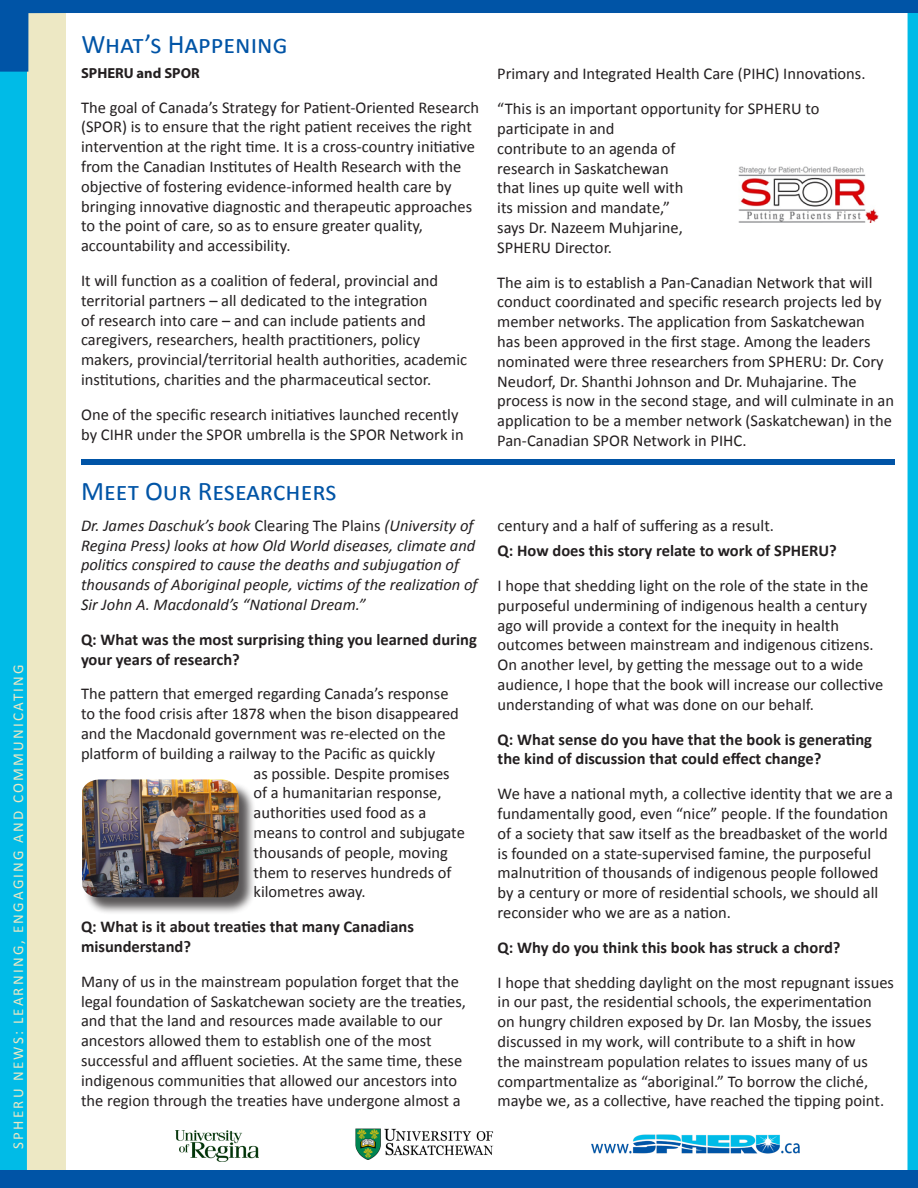
<style>
.page{position:relative;width:918px;height:1188px;background:#fff}
.page>*{position:absolute;margin:0;border:0;box-sizing:border-box;transform-origin:0 0}
.Headline{font:27px "Calibri";color:#0054a6}
.t1{font:16.5px/19.8px "Calibri";color:#231f20}
.t2{font:700 16.5px/19.8px "Calibri";color:#231f20}
.t3{font:italic 16.5px/19.8px "Calibri";color:#231f20}
.t4{font:15px "Calibri";letter-spacing:.15em;color:#ede8c4}
.t5{font:700 14.55px "Myriad Pro";color:#231f20}
.s1{font-style:normal}
</style>
<div class="page">
<div style="left:6px;top:4px;width:60px;height:1184px;background:#ede8c4"></div>
<div style="left:0;top:0;width:27px;height:1188px;background:#00bbe7"></div>
<img style="left:592px;top:1134px;width:208px;height:20px">
<div style="left:908px;top:72px;width:10px;height:1099px;background:#00bbe7"></div>
<svg style="left:0;top:0;width:918px;height:72px"></svg>
<div style="left:0;top:1171px;width:918px;height:17px;background:#0054a6"></div>
<div style="left:81px;top:459px;width:814px;height:6px;background:#0054a6"></div>
<img style="left:355px;top:1129px;width:139px;height:31px">
<img style="left:176px;top:1130px;width:82px;height:31px">
<div style="left:83px;top:781px;width:174px;height:134px;background:#231f20;opacity:.75"></div>
<img style="left:82px;top:779px;width:157px;height:118px">
<img style="left:738px;top:166px;width:140px;height:57px">
<p class="t4" style="left:9px;top:1149px;width:486px;rotate:-90deg">SPHERU NEWS: LEARNING, ENGAGING AND COMMUNICATING</p>
<p class="Headline" style="left:82px;top:27px;width:208px">What’s Happening</p>
<p class="t5" style="left:81px;top:63px;width:120px">SPHERU and SPOR</p>
<p class="t1" style="left:81px;top:97px;width:400px">The goal of Canada’s Strategy for Patient-Oriented Research (SPOR) is to ensure that the right patient receives the right intervention at the right time. It is a cross-country initiative from the Canadian Institutes of Health Research with the objective of fostering evidence-informed health care by bringing innovative diagnostic and therapeutic approaches to the point of care, so as to ensure greater quality, accountability and accessibility.</p>
<p class="t1" style="left:81px;top:271px;width:388px">It will function as a coalition of federal, provincial and territorial partners – all dedicated to the integration<br>of research into care – and can include patients and caregivers, researchers, health practitioners, policy makers, provincial/territorial health authorities, academic institutions, charities and the pharmaceutical sector.</p>
<p class="t1" style="left:81px;top:405px;width:384px">One of the specific research initiatives launched recently by CIHR under the SPOR umbrella is the SPOR Network in</p>
<p class="Headline" style="left:81px;top:474px;width:257px">Meet Our Researchers</p>
<p class="t3" style="left:81px;top:515px;width:398px">Dr. James Daschuk’s book <span class="s1">Clearing The Plains</span> (University of Regina Press) looks at how Old World diseases, climate and politics conspired to cause the deaths and subjugation of thousands of Aboriginal people, victims of the realization of Sir John A. Macdonald’s “National Dream.”</p>
<p class="t2" style="left:81px;top:629px;width:397px">Q: What was the most surprising thing you learned during your years of research?</p>
<p class="t1" style="left:81px;top:684px;width:369px">The pattern that emerged regarding Canada’s response</p>
<p class="t1" style="left:81px;top:704px;width:379px">to the food crisis after 1878 when the bison disappeared</p>
<p class="t1" style="left:81px;top:724px;width:366px">and the Macdonald government was re-elected on the</p>
<p class="t1" style="left:81px;top:743px;width:356px">platform of building a railway to the Pacific as quickly</p>
<p class="t1" style="left:254px;top:763px;width:198px">as possible. Despite promises</p>
<p class="t1" style="left:254px;top:783px;width:190px">of a humanitarian response,</p>
<p class="t1" style="left:254px;top:803px;width:174px">authorities used food as a</p>
<p class="t1" style="left:254px;top:823px;width:213px">means to control and subjugate</p>
<p class="t1" style="left:254px;top:842px;width:196px">thousands of people, moving</p>
<p class="t1" style="left:254px;top:862px;width:200px">them to reserves hundreds of</p>
<p class="t1" style="left:254px;top:882px;width:114px">kilometres away.</p>
<p class="t2" style="left:81px;top:917px;width:334px">Q: What is it about treaties that many Canadians misunderstand?</p>
<p class="t1" style="left:81px;top:971px;width:386px">Many of us in the mainstream population forget that the legal foundation of Saskatchewan society are the treaties, and that the land and resources made available to our ancestors allowed them to establish one of the most successful and affluent societies. At the same time, these indigenous communities that allowed our ancestors into the region through the treaties have undergone almost a</p>
<p class="t1" style="left:497px;top:64px;width:370px">Primary and Integrated Health Care (PIHC) Innovations.</p>
<p class="t1" style="left:497px;top:99px;width:324px">“This is an important opportunity for SPHERU to participate in and<br>contribute to an agenda of<br>research in Saskatchewan<br>that lines up quite well with<br>its mission and mandate,”<br>says Dr. Nazeem Muhjarine,<br>SPHERU Director.</p>
<p class="t1" style="left:497px;top:272px;width:398px">The aim is to establish a Pan-Canadian Network that will conduct coordinated and specific research projects led by member networks. The application from Saskatchewan<br>has been approved in the first stage. Among the leaders nominated were three researchers from SPHERU: Dr. Cory Neudorf, Dr. Shanthi Johnson and Dr. Muhajarine. The process is now in the second stage, and will culminate in an application to be a member network (Saskatchewan) in the Pan-Canadian SPOR Network in PIHC.</p>
<p class="t1" style="left:498px;top:515px;width:278px">century and a half of suffering as a result.</p>
<p class="t2" style="left:498px;top:541px;width:341px">Q: How does this story relate to work of SPHERU?</p>
<p class="t1" style="left:498px;top:576px;width:387px">I hope that shedding light on the role of the state in the purposeful undermining of indigenous health a century ago will provide a context for the inequity in health outcomes between mainstream and indigenous citizens.<br>On another level, by getting the message out to a wide audience, I hope that the book will increase our collective understanding of what was done on our behalf.</p>
<p class="t2" style="left:498px;top:729px;width:376px">Q: What sense do you have that the book is generating the kind of discussion that could effect change?</p>
<p class="t1" style="left:498px;top:784px;width:397px">We have a national myth, a collective identity that we are a fundamentally good, even “nice” people. If the foundation of a society that saw itself as the breadbasket of the world is founded on a state-supervised famine, the purposeful malnutrition of thousands of indigenous people followed by a century or more of residential schools, we should all reconsider who we are as a nation.</p>
<p class="t2" style="left:498px;top:937px;width:344px">Q: Why do you think this book has struck a chord?</p>
<p class="t1" style="left:498px;top:972px;width:398px">I hope that shedding daylight on the most repugnant issues in our past, the residential schools, the experimentation<br>on hungry children exposed by Dr. Ian Mosby, the issues discussed in my work, will contribute to a shift in how<br>the mainstream population relates to issues many of us compartmentalize as “aboriginal.” To borrow the cliché, maybe we, as a collective, have reached the tipping point.</p>
</div>
